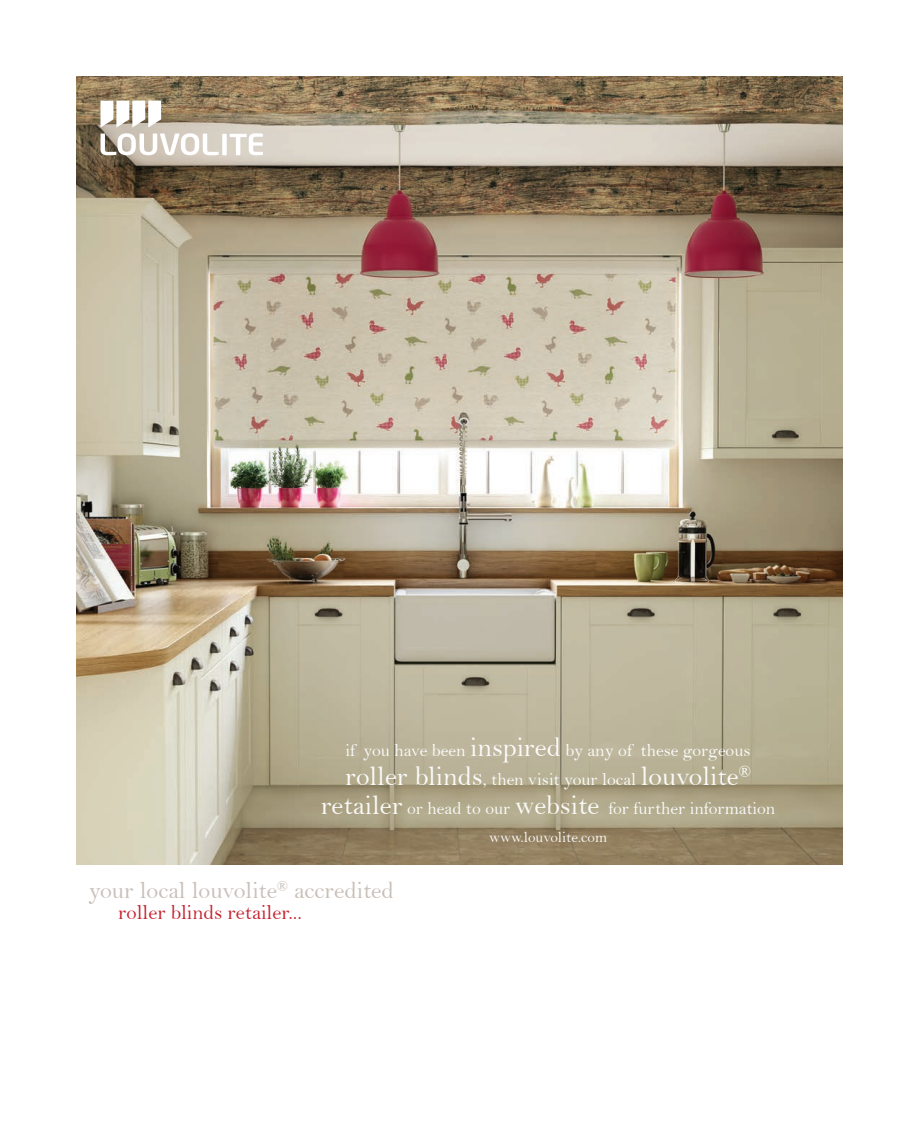
<style>
.page{position:relative;width:919px;height:1132px;background:#fff}
.page>*{position:absolute;margin:0;border:0;box-sizing:border-box;transform-origin:0 0}
.t1{font:27.6px "Bell";color:#fff}
.t2{font:24.15px "Bell";color:#c8bfb8}
.t3{font:20.85px "Bell";color:#c42430}
.t4{font:17.85px "Bell";color:#fff}
.t5{font:15.3px "Bell";color:#fff}
.s1{font-size:27.6px}
.s2{font-size:17.85px}
</style>
<div class="page">
<img style="left:77px;top:77px;width:765px;height:786px">
<svg style="left:100px;top:133px;width:119px;height:22px"></svg>
<div style="left:222px;top:134px;width:5px;height:21px;background:#fff"></div>
<svg style="left:229px;top:133px;width:34px;height:22px"></svg>
<svg style="left:100px;top:101px;width:61px;height:26px"></svg>
<p class="t4" style="left:345px;top:739px;width:406px">if you have been <span class="s1">inspired</span> by any of these gorgeous</p>
<h1 class="t1" style="left:345px;top:759px;width:407px">roller blinds<span class="s2">, then visit your local</span> louvolite<sup>®</sup></h1>
<p class="t4" style="left:320px;top:797px;width:456px"><span class="s1">retailer</span> or head to our <span class="s1">website</span> for further information</p>
<p class="t5" style="left:489px;top:828px;width:119px">www.louvolite.com</p>
<p class="t2" style="left:89px;top:875px;width:306px">your local louvolite<sup>®</sup> accredited</p>
<p class="t3" style="left:118px;top:899px;width:185px">roller blinds retailer...</p>
</div>
